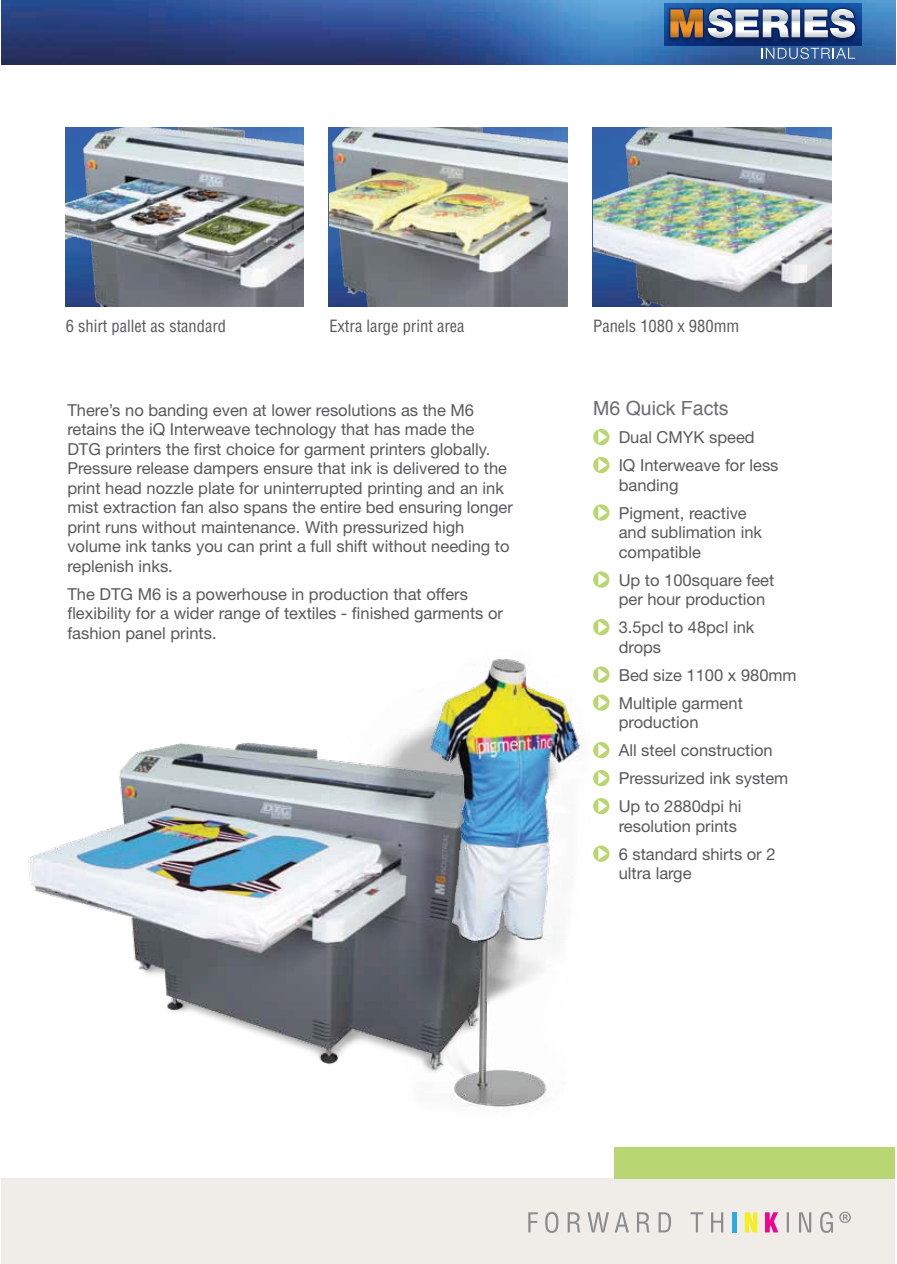
<style>
.page{position:relative;width:897px;height:1264px;background:#fff}
.page>*{position:absolute;margin:0;border:0;box-sizing:border-box;transform-origin:0 0}
.t1{font:19.5px "Helvetica";color:#6d6e71}
.t2{font:16.5px/19.5px "Helvetica Neue";color:#58595b}
.t3{font:condensed 16.5px "Helvetica";color:#58595b}
</style>
<div class="page">
<img style="left:2px;top:0;width:893px;height:64px">
<div style="left:2px;top:1178px;width:893px;height:85px;background:#f0ede9"></div>
<img style="left:664px;top:4px;width:197px;height:41px">
<svg style="left:669px;top:8px;width:187px;height:31px"></svg>
<svg style="left:761px;top:48px;width:94px;height:11px"></svg>
<svg style="left:786px;top:1212px;width:46px;height:21px"></svg>
<svg style="left:765px;top:1212px;width:13px;height:20px"></svg>
<svg style="left:744px;top:1212px;width:13px;height:20px"></svg>
<hr style="left:732px;top:1212px;width:4px;height:20px;background:#2aabe1">
<svg style="left:528px;top:1212px;width:195px;height:21px"></svg>
<svg style="left:839px;top:1211px;width:11px;height:12px"></svg>
<img style="left:28px;top:742px;width:318px;height:322px">
<img style="left:346px;top:659px;width:264px;height:449px">
<svg style="left:593px;top:429px;width:16px;height:16px"></svg>
<svg style="left:593px;top:457px;width:16px;height:16px"></svg>
<svg style="left:593px;top:504px;width:16px;height:17px"></svg>
<svg style="left:593px;top:571px;width:16px;height:17px"></svg>
<svg style="left:593px;top:619px;width:16px;height:16px"></svg>
<svg style="left:593px;top:666px;width:16px;height:17px"></svg>
<svg style="left:593px;top:694px;width:16px;height:17px"></svg>
<svg style="left:593px;top:742px;width:16px;height:16px"></svg>
<svg style="left:593px;top:770px;width:16px;height:16px"></svg>
<svg style="left:593px;top:798px;width:16px;height:16px"></svg>
<svg style="left:593px;top:845px;width:16px;height:17px"></svg>
<div style="left:614px;top:1147px;width:281px;height:31px;background:#b8d772"></div>
<img style="left:329px;top:128px;width:238px;height:179px">
<img style="left:593px;top:128px;width:238px;height:179px">
<img style="left:66px;top:128px;width:238px;height:179px">
<p class="t3" style="left:66px;top:315px;width:162px">6 shirt pallet as standard</p>
<p class="t3" style="left:329px;top:315px;width:137px">Extra large print area</p>
<p class="t3" style="left:593px;top:315px;width:148px">Panels 1080 x 980mm</p>
<p class="t2" style="left:67px;top:400px;width:447px">There’s no banding even at lower resolutions as the M6 retains the iQ Interweave technology that has made the<br>DTG printers the first choice for garment printers globally.<br>Pressure release dampers ensure that ink is delivered to the print head nozzle plate for uninterrupted printing and an ink mist extraction fan also spans the entire bed ensuring longer print runs without maintenance. With pressurized high volume ink tanks you can print a full shift without needing to replenish inks.</p>
<p class="t2" style="left:67px;top:584px;width:437px">The DTG M6 is a powerhouse in production that offers flexibility for a wider range of textiles - finished garments or fashion panel prints.</p>
<p class="t1" style="left:593px;top:393px;width:137px">M6 Quick Facts</p>
<p class="t2" style="left:618px;top:423px;width:161px;line-height:28px">Dual CMYK speed<br>IQ Interweave for less</p>
<p class="t2" style="left:618px;top:470px;width:130px;line-height:28px">banding<br>Pigment, reactive</p>
<p class="t2" style="left:618px;top:522px;width:145px">and sublimation ink compatible</p>
<p class="t2" style="left:618px;top:570px;width:157px">Up to 100square feet per hour production</p>
<p class="t2" style="left:618px;top:617px;width:137px">3.5pcl to 48pcl ink drops</p>
<p class="t2" style="left:618px;top:660px;width:179px;line-height:28px">Bed size 1100 x 980mm<br>Multiple garment</p>
<p class="t2" style="left:618px;top:708px;width:171px;line-height:28px">production<br>All steel construction<br>Pressurized ink system<br>Up to 2880dpi hi</p>
<p class="t2" style="left:618px;top:811px;width:158px;line-height:28px">resolution prints<br>6 standard shirts or 2</p>
<p class="t2" style="left:618px;top:863px;width:74px">ultra large</p>
</div>
